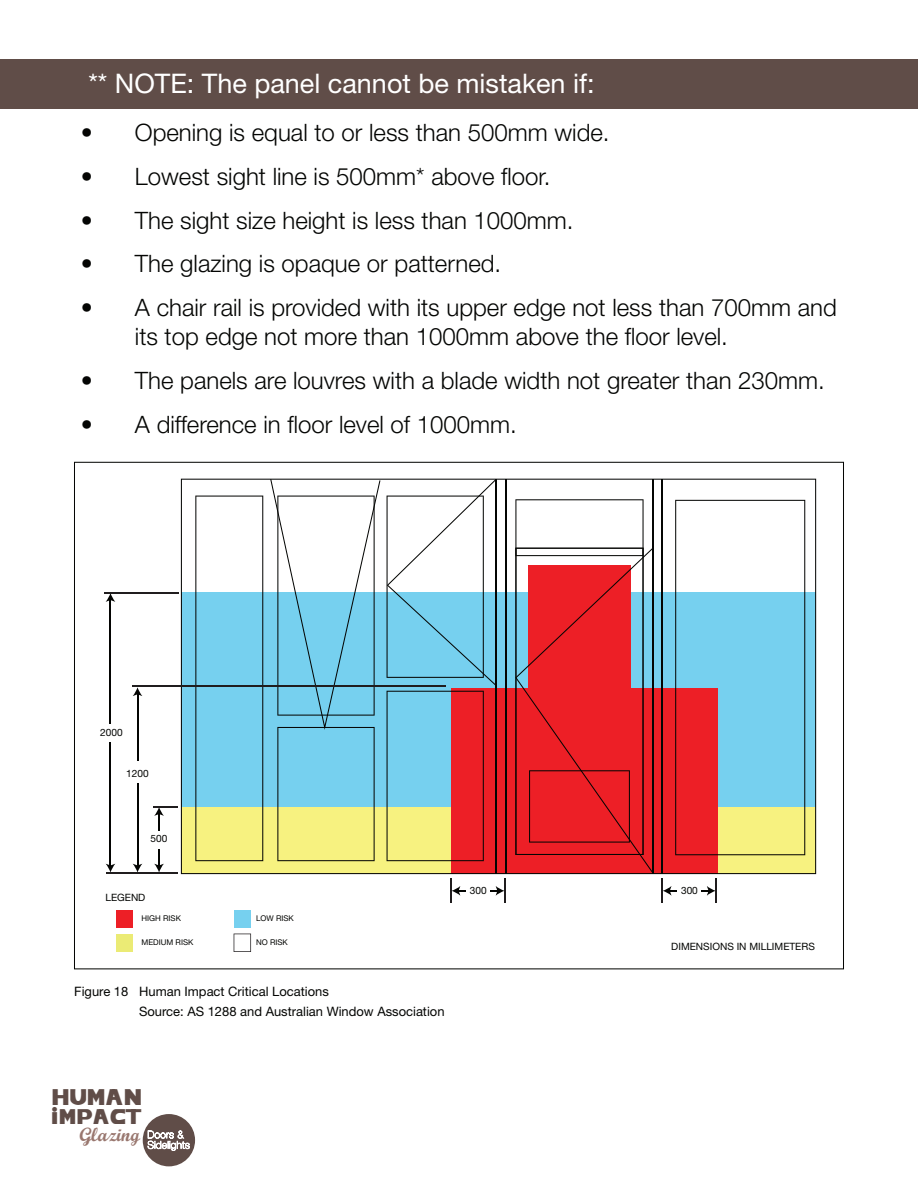
<style>
.page{position:relative;width:918px;height:1188px;background:#fff}
.page>*{position:absolute;margin:0;border:0;box-sizing:border-box;transform-origin:0 0}
.t1{font:27px "Helvetica Neue LT Std";color:#fff}
.t2{font:25.35px "Pirelli";color:#604d48}
.t3{font:300 24px/28.8px "Helvetica Neue LT Std";color:#040503}
.t4{font:23.7px "Pirelli";color:#604d48}
.t5{font:19.2px "Script MT Bold";color:#99776f}
.t6{font:12.9px/20px "Helvetica Neue LT Std";color:#040503}
.t7{font:10.05px "Helvetica Neue LT Std";color:#040503}
.t8{font:7.95px "Helvetica Neue LT Std";color:#040503}
</style>
<div class="page">
<div style="left:0;top:59px;width:918px;height:50px;background:#604d48"></div>
<svg style="left:74px;top:462px;width:770px;height:507px"></svg>
<svg style="left:181px;top:479px;width:635px;height:395px"></svg>
<svg style="left:195px;top:496px;width:68px;height:365px"></svg>
<svg style="left:515px;top:499px;width:129px;height:49px"></svg>
<svg style="left:675px;top:500px;width:130px;height:355px;fill:#76d0ef"></svg>
<svg style="left:270px;top:479px;width:110px;height:382px"></svg>
<svg style="left:387px;top:479px;width:109px;height:382px"></svg>
<svg style="left:515px;top:548px;width:138px;height:326px;background:#d9373e"></svg>
<hr style="left:496px;top:479px;width:1px;height:395px;background:#040503">
<hr style="left:505px;top:479px;width:1px;height:395px;background:#040503">
<hr style="left:653px;top:479px;width:1px;height:395px;background:#040503">
<hr style="left:662px;top:479px;width:1px;height:395px;background:#040503">
<hr style="left:110px;top:599px;width:1px;height:124px;background:#040503">
<svg style="left:106px;top:594px;width:9px;height:8px"></svg>
<hr style="left:137px;top:694px;width:1px;height:67px;background:#040503">
<svg style="left:133px;top:687px;width:9px;height:9px"></svg>
<hr style="left:110px;top:742px;width:1px;height:124px;background:#040503">
<svg style="left:106px;top:864px;width:9px;height:8px"></svg>
<hr style="left:137px;top:783px;width:1px;height:83px;background:#040503">
<svg style="left:133px;top:864px;width:9px;height:8px"></svg>
<svg style="left:154px;top:849px;width:10px;height:23px"></svg>
<hr style="left:132px;top:685px;width:314px;height:1px;background:#201d1e">
<hr style="left:104px;top:593px;width:74px;height:1px;background:#201d1e">
<svg style="left:154px;top:806px;width:24px;height:25px"></svg>
<svg style="left:450px;top:879px;width:16px;height:24px"></svg>
<svg style="left:490px;top:879px;width:16px;height:24px"></svg>
<svg style="left:661px;top:879px;width:16px;height:24px"></svg>
<svg style="left:701px;top:879px;width:16px;height:24px"></svg>
<hr style="left:106px;top:872px;width:72px;height:1px;background:#201d1e">
<div style="left:116px;top:910px;width:17px;height:18px;background:#ed1f26"></div>
<div style="left:116px;top:934px;width:17px;height:18px;background:#ebeb75"></div>
<div style="left:234px;top:910px;width:17px;height:18px;background:#76d0ef"></div>
<svg style="left:234px;top:934px;width:17px;height:18px"></svg>
<div style="left:143px;top:1114px;width:52px;height:52px;background:#604d48;border-radius:50%"></div>
<svg style="left:148px;top:1131px;width:42px;height:20px"></svg>
<p class="t1" style="left:88px;top:67px;width:508px">** NOTE: The panel cannot be mistaken if:</p>
<p class="t3" style="left:81px;top:118px;width:530px">• Opening is equal to or less than 500mm wide.</p>
<p class="t3" style="left:81px;top:161px;width:471px">• Lowest sight line is 500mm* above floor.</p>
<p class="t3" style="left:81px;top:205px;width:494px">• The sight size height is less than 1000mm.</p>
<p class="t3" style="left:81px;top:249px;width:422px">• The glazing is opaque or patterned.</p>
<p class="t3" style="left:135px;top:293px;width:703px;text-indent:-54px">• A chair rail is provided with its upper edge not less than 700mm and its top edge not more than 1000mm above the floor level.</p>
<p class="t3" style="left:81px;top:365px;width:746px">• The panels are louvres with a blade width not greater than 230mm.</p>
<p class="t3" style="left:81px;top:409px;width:437px">• A difference in floor level of 1000mm.</p>
<p class="t7" style="left:100px;top:726px;width:24px">2000</p>
<p class="t7" style="left:126px;top:767px;width:24px">1200</p>
<p class="t7" style="left:151px;top:833px;width:18px">500</p>
<p class="t7" style="left:105px;top:891px;width:41px">LEGEND</p>
<p class="t8" style="left:142px;top:914px;width:41px">HIGH RISK</p>
<p class="t8" style="left:142px;top:937px;width:53px">MEDIUM RISK</p>
<p class="t8" style="left:256px;top:914px;width:39px">LOW RISK</p>
<p class="t8" style="left:256px;top:937px;width:33px">NO RISK</p>
<p class="t6" style="left:139px;top:981px;width:307px;text-indent:-65px">Figure 18 Human Impact Critical Locations<br>Source: AS 1288 and Australian Window Association</p>
<p class="t7" style="left:470px;top:884px;width:18px">300</p>
<p class="t2" style="left:51px;top:1081px;width:92px">HUMAN</p>
<p class="t4" style="left:51px;top:1102px;width:92px">IMPACT</p>
<p class="t5" style="left:79px;top:1123px;width:106px">Glazing <sup>Doors</sup> <sup>&amp;</sup></p>
<p class="t7" style="left:681px;top:884px;width:18px">300</p>
<p class="t7" style="left:671px;top:940px;width:145px">DIMENSIONS IN MILLIMETERS</p>
</div>
